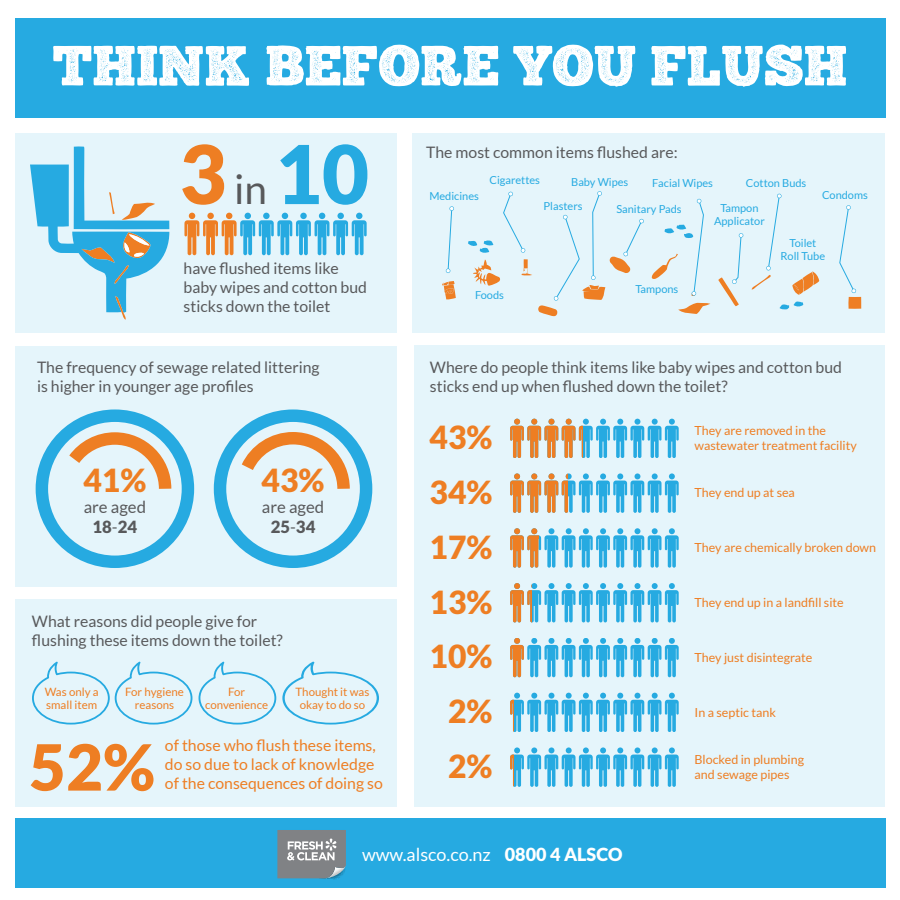
<style>
.page{position:relative;width:900px;height:900px;background:#fff}
.page>*{position:absolute;margin:0;border:0;box-sizing:border-box;transform-origin:0 0}
.t1{font:900 63.65px "Lato";color:#ee7e23}
.t2{font:57px "Chunk Five Print";color:#fff}
.t3{font:40.6px "Lato";color:#58595b}
.t4{font:900 31.8px/54.8px "Lato";color:#ee7e23;text-align:center}
.t5{font:18px "Lato";color:#fff}
.t6{font:16.75px/20.1px "Lato";color:#58595b;text-align:center}
.t7{font:15.8px/18.9px "Lato";color:#58595b}
.t8{font:15.8px/18.9px "Lato";color:#ee7e23}
.t9{font:12.5px/15px "Lato";color:#ee7e23}
.t10{font:11.5px/13px "Lato";color:#ee7e23;text-align:center}
.t11{font:11px/13.2px "Lato";color:#26aae1;text-align:center}
.s1{font-weight:900;font-size:81.15px;color:#ee7e23}
.s2{font-weight:900;font-size:81.15px;color:#26aae1}
.s3{font-weight:900}
</style>
<div class="page">
<div style="left:414px;top:346px;width:471px;height:461px;background:#e5f5fb"></div>
<div style="left:15px;top:599px;width:382px;height:208px;background:#e5f5fb"></div>
<div style="left:15px;top:133px;width:382px;height:199px;background:#e5f5fb"></div>
<div style="left:15px;top:346px;width:382px;height:241px;background:#e5f5fb"></div>
<div style="left:412px;top:133px;width:473px;height:199px;background:#e5f5fb"></div>
<div style="left:15px;top:818px;width:870px;height:70px;background:#26aae1"></div>
<svg style="left:277px;top:830px;width:69px;height:50px;background:#8a9499"></svg>
<div style="left:15px;top:18px;width:870px;height:100px;background:#26aae1"></div>
<svg style="left:30px;top:146px;width:139px;height:174px"></svg>
<svg style="left:184px;top:213px;width:183px;height:42px"></svg>
<svg style="left:678px;top:303px;width:32px;height:11px"></svg>
<svg style="left:780px;top:301px;width:23px;height:9px"></svg>
<svg style="left:792px;top:271px;width:28px;height:24px"></svg>
<svg style="left:442px;top:281px;width:14px;height:19px"></svg>
<svg style="left:446px;top:206px;width:8px;height:67px"></svg>
<svg style="left:752px;top:194px;width:30px;height:96px"></svg>
<svg style="left:839px;top:205px;width:22px;height:104px"></svg>
<svg style="left:718px;top:233px;width:25px;height:73px"></svg>
<svg style="left:652px;top:199px;width:52px;height:97px"></svg>
<svg style="left:538px;top:191px;width:106px;height:125px"></svg>
<svg style="left:468px;top:191px;width:64px;height:95px"></svg>
<div style="left:36px;top:409px;width:158px;height:159px;border:12px solid #26aae1;border-radius:50%"></div>
<svg style="left:57px;top:426px;width:121px;height:75px;background:#d5d9d3"></svg>
<div style="left:214px;top:409px;width:158px;height:159px;border:12px solid #26aae1;border-radius:50%"></div>
<svg style="left:231px;top:426px;width:125px;height:75px;background:#d3d8d1"></svg>
<svg style="left:583px;top:419px;width:96px;height:39px"></svg>
<svg style="left:514px;top:419px;width:69px;height:39px"></svg>
<svg style="left:567px;top:473px;width:112px;height:40px"></svg>
<svg style="left:514px;top:473px;width:53px;height:40px"></svg>
<svg style="left:539px;top:528px;width:140px;height:40px"></svg>
<svg style="left:514px;top:528px;width:25px;height:40px"></svg>
<svg style="left:532px;top:583px;width:147px;height:39px"></svg>
<svg style="left:514px;top:583px;width:18px;height:39px"></svg>
<svg style="left:527px;top:638px;width:152px;height:39px"></svg>
<svg style="left:514px;top:638px;width:10px;height:39px"></svg>
<svg style="left:514px;top:693px;width:165px;height:39px"></svg>
<svg style="left:514px;top:747px;width:165px;height:40px"></svg>
<svg style="left:32px;top:662px;width:160px;height:63px"></svg>
<svg style="left:199px;top:662px;width:77px;height:63px"></svg>
<svg style="left:282px;top:662px;width:97px;height:63px"></svg>
<h2 class="t2" style="left:52px;top:40px;width:797px">THINK BEFORE YOU FLUSH</h2>
<h3 class="t3" style="left:179px;top:167px;width:191px"><span class="s1">3</span> in <span class="s2">10</span></h3>
<p class="t7" style="left:426px;top:143px;width:253px">The most common items flushed are:</p>
<p class="t11" style="left:489px;top:173px;width:52px">Cigarettes</p>
<p class="t11" style="left:571px;top:176px;width:59px">Baby Wipes</p>
<p class="t11" style="left:616px;top:202px;width:67px">Sanitary Pads</p>
<p class="t11" style="left:714px;top:202px;width:52px">Tampon<br>Applicator</p>
<p class="t11" style="left:652px;top:176px;width:63px">Facial Wipes</p>
<p class="t11" style="left:746px;top:176px;width:62px">Cotton Buds</p>
<p class="t11" style="left:429px;top:189px;width:51px">Medicines</p>
<p class="t11" style="left:544px;top:199px;width:41px">Plasters</p>
<p class="t11" style="left:822px;top:189px;width:47px">Condoms</p>
<p class="t7" style="left:184px;top:259px;width:185px">have flushed items like baby wipes and cotton bud sticks down the toilet</p>
<p class="t7" style="left:37px;top:358px;width:284px">The frequency of sewage related littering is higher in younger age profiles</p>
<h3 class="t4" style="left:83px;top:452px;width:64px">41%</h3>
<p class="t6" style="left:84px;top:497px;width:64px">are aged<br><span class="s3">18</span>-<span class="s3">24</span></p>
<h3 class="t4" style="left:262px;top:452px;width:64px">43%</h3>
<p class="t6" style="left:262px;top:497px;width:64px">are aged<br><span class="s3">25</span>-<span class="s3">34</span></p>
<p class="t7" style="left:32px;top:611px;width:252px">What reasons did people give for flushing these items down the toilet?</p>
<p class="t10" style="left:45px;top:685px;width:55px;text-align:left">Was only a small item</p>
<p class="t10" style="left:125px;top:685px;width:60px">For hygiene reasons</p>
<p class="t10" style="left:205px;top:685px;width:64px">For convenience</p>
<p class="t10" style="left:296px;top:685px;width:75px">Thought it was okay to do so</p>
<h1 class="t1" style="left:29px;top:730px;width:127px">52%</h1>
<p class="t8" style="left:165px;top:736px;width:212px">of those who flush these items, do so due to lack of knowledge</p>
<p class="t8" style="left:165px;top:774px;width:219px">of the consequences of doing so</p>
<p class="t11" style="left:475px;top:288px;width:31px">Foods</p>
<p class="t11" style="left:636px;top:282px;width:44px">Tampons</p>
<p class="t11" style="left:781px;top:236px;width:46px">Toilet<br>Roll Tube</p>
<p class="t7" style="left:430px;top:358px;width:414px">Where do people think items like baby wipes and cotton bud sticks end up when flushed down the toilet?</p>
<p class="t9" style="left:695px;top:423px;width:164px">They are removed in the wastewater treatment facility</p>
<p class="t9" style="left:695px;top:485px;width:102px">They end up at sea</p>
<h3 class="t4" style="left:430px;top:410px;width:64px">43%<br>34%<br>17%<br>13%<br>10%<br>2%<br>2%</h3>
<p class="t9" style="left:695px;top:540px;width:183px">They are chemically broken down</p>
<p class="t9" style="left:695px;top:595px;width:151px">They end up in a landfill site</p>
<p class="t9" style="left:695px;top:650px;width:119px">They just disintegrate</p>
<p class="t9" style="left:695px;top:704px;width:83px">In a septic tank</p>
<p class="t9" style="left:695px;top:752px;width:111px">Blocked in plumbing and sewage pipes</p>
<p class="t5" style="left:362px;top:845px;width:262px">www.alsco.co.nz <span class="s3">0800 4 ALSCO</span></p>
</div>
